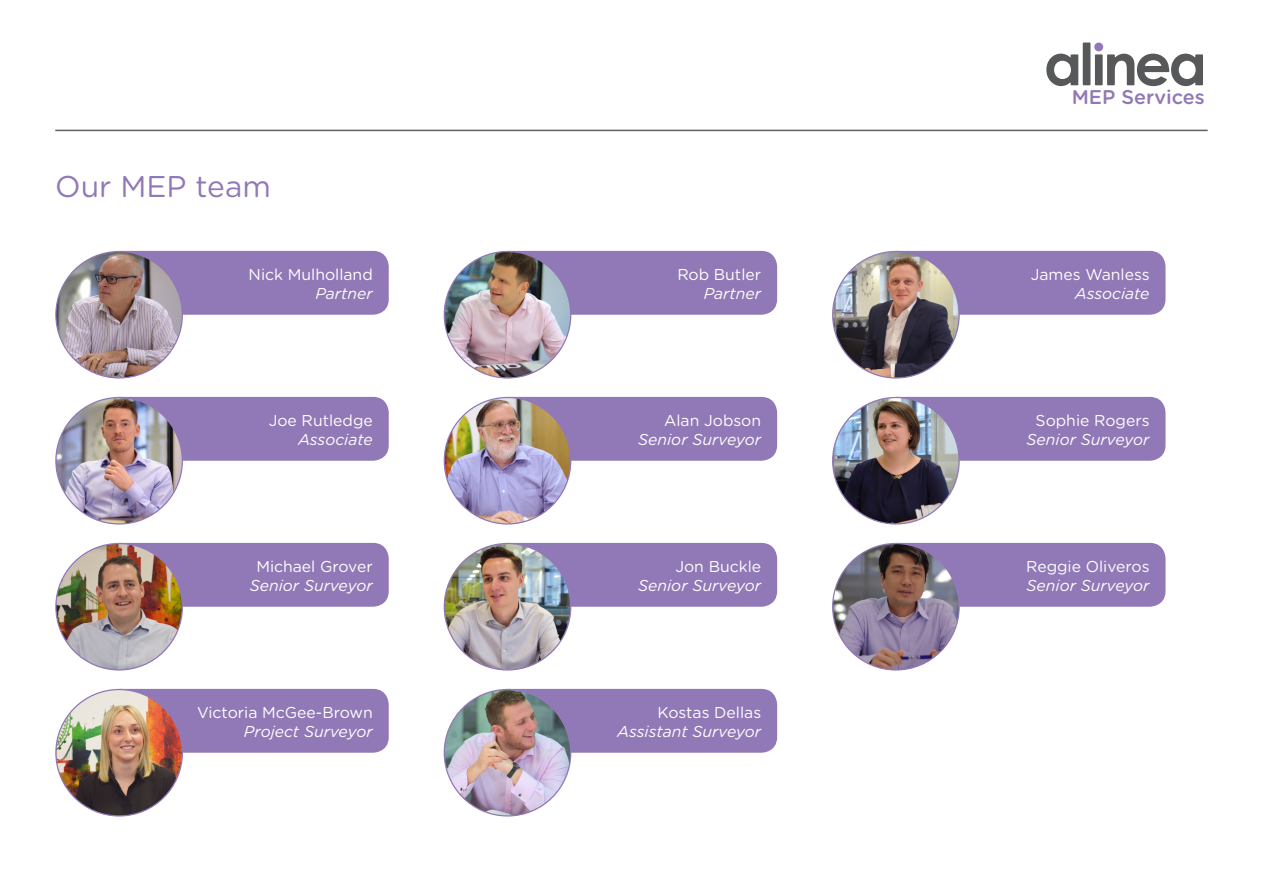
<style>
.page{position:relative;width:1263px;height:893px;background:#fff}
.page>*{position:absolute;margin:0;border:0;box-sizing:border-box;transform-origin:0 0}
.t1{font:30px "Gotham Rounded";color:#9178b6}
.t2{font:500 19.8px "Gotham Rounded";color:#9178b6}
.t3{font:15.75px/18.9px "Gotham Rounded";color:#fff;text-align:right}
.t4{font:italic 15.75px "Gotham Rounded";color:#fff}
.s1{font-style:italic}
</style>
<div class="page">
<div style="left:127px;top:543px;width:262px;height:64px;background:#9178b6"></div>
<div style="left:127px;top:251px;width:262px;height:64px;background:#9178b6"></div>
<img style="left:56px;top:252px;width:126px;height:126px;border-radius:63px">
<img style="left:56px;top:543px;width:126px;height:127px;border-radius:63px">
<div style="left:127px;top:397px;width:262px;height:64px;background:#9178b6"></div>
<img style="left:56px;top:397px;width:126px;height:127px;border-radius:63px">
<div style="left:516px;top:543px;width:261px;height:64px;background:#9178b6"></div>
<div style="left:515px;top:251px;width:262px;height:64px;background:#9178b6"></div>
<img style="left:444px;top:252px;width:127px;height:126px;border-radius:63px">
<img style="left:444px;top:543px;width:127px;height:127px;border-radius:63px">
<div style="left:516px;top:397px;width:261px;height:64px;background:#9178b6"></div>
<img style="left:444px;top:397px;width:127px;height:127px;border-radius:63px">
<div style="left:904px;top:543px;width:261px;height:64px;background:#9178b6"></div>
<div style="left:904px;top:251px;width:261px;height:64px;background:#9178b6"></div>
<img style="left:833px;top:252px;width:126px;height:126px;border-radius:63px">
<img style="left:833px;top:543px;width:126px;height:127px;border-radius:63px">
<div style="left:904px;top:397px;width:261px;height:64px;background:#9178b6"></div>
<img style="left:833px;top:397px;width:126px;height:127px;border-radius:63px">
<div style="left:127px;top:689px;width:262px;height:64px;background:#9178b6"></div>
<img style="left:56px;top:689px;width:126px;height:127px;border-radius:63px">
<div style="left:516px;top:689px;width:261px;height:64px;background:#9178b6"></div>
<img style="left:444px;top:689px;width:127px;height:127px;border-radius:63px">
<svg style="left:1046px;top:54px;width:32px;height:32px"></svg>
<div style="left:1083px;top:43px;width:7px;height:42px;background:#57585a"></div>
<svg style="left:1094px;top:43px;width:109px;height:43px"></svg>
<hr style="left:55px;top:130px;width:1153px;height:1px;background:#5f5f62">
<p class="t1" style="left:55px;top:166px;width:217px">Our MEP team</p>
<p class="t3" style="left:249px;top:264px;width:126px">Nick Mulholland</p>
<p class="t4" style="left:315px;top:282px;width:59px">Partner</p>
<p class="t3" style="left:677px;top:264px;width:85px">Rob Butler</p>
<p class="t4" style="left:704px;top:282px;width:59px">Partner</p>
<p class="t3" style="left:269px;top:410px;width:106px">Joe Rutledge</p>
<p class="t4" style="left:298px;top:428px;width:76px">Associate</p>
<p class="t3" style="left:664px;top:410px;width:99px">Alan Jobson</p>
<p class="t4" style="left:638px;top:428px;width:124px">Senior Surveyor</p>
<p class="t3" style="left:256px;top:556px;width:118px">Michael Grover</p>
<p class="t4" style="left:250px;top:574px;width:124px">Senior Surveyor</p>
<p class="t3" style="left:675px;top:556px;width:87px">Jon Buckle</p>
<p class="t4" style="left:638px;top:574px;width:124px">Senior Surveyor</p>
<p class="t3" style="left:197px;top:702px;width:177px">Victoria McGee-Brown<br><span class="s1">Project Surveyor</span></p>
<p class="t3" style="left:658px;top:702px;width:105px">Kostas Dellas</p>
<p class="t4" style="left:617px;top:720px;width:145px">Assistant Surveyor</p>
<p class="t2" style="left:1072px;top:83px;width:135px">MEP Services</p>
<p class="t3" style="left:1031px;top:264px;width:120px">James Wanless</p>
<p class="t4" style="left:1075px;top:282px;width:76px">Associate</p>
<p class="t3" style="left:1035px;top:410px;width:115px">Sophie Rogers</p>
<p class="t4" style="left:1026px;top:428px;width:124px">Senior Surveyor</p>
<p class="t3" style="left:1026px;top:556px;width:125px">Reggie Oliveros</p>
<p class="t4" style="left:1026px;top:574px;width:124px">Senior Surveyor</p>
</div>
